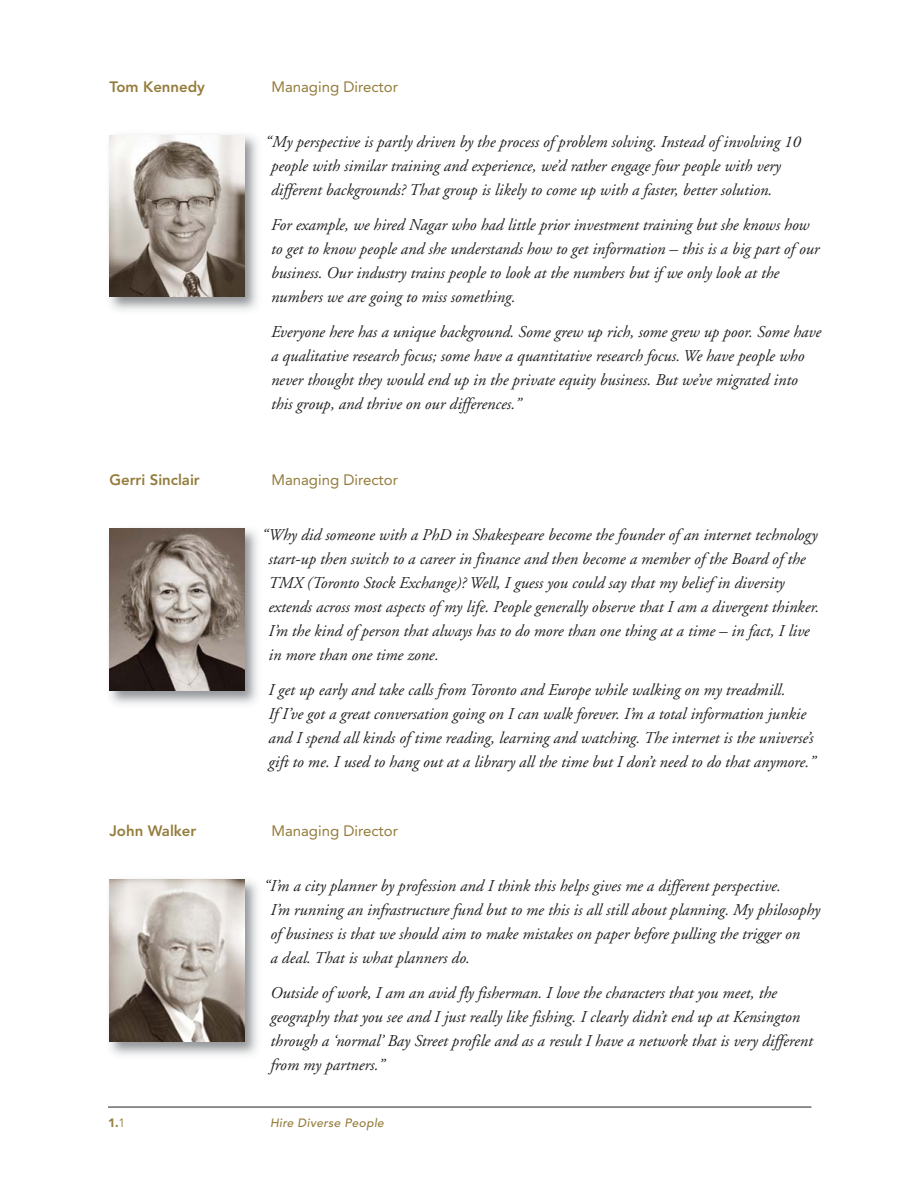
<style>
.page{position:relative;width:918px;height:1188px;background:#fff}
.page>*{position:absolute;margin:0;border:0;box-sizing:border-box;transform-origin:0 0}
.t1{font:italic 16.5px/24px "Adobe Garamond";color:#231f20}
.t2{font:15px "Avenir";color:#947c3b}
.t3{font:800 15px "Avenir";color:#947c3b}
.t4{font:500 12px "Avenir";color:#947c3b}
.t5{font:900 12px "Avenir";color:#947c3b}
.s1{font-weight:400}
</style>
<div class="page">
<img style="left:109px;top:135px;width:149px;height:176px">
<img style="left:110px;top:135px;width:134px;height:162px">
<img style="left:109px;top:528px;width:149px;height:177px">
<img style="left:110px;top:529px;width:134px;height:162px">
<img style="left:109px;top:879px;width:149px;height:177px">
<img style="left:110px;top:880px;width:134px;height:162px">
<hr style="left:108px;top:1107px;width:704px;height:1px;background:#231f20">
<p class="t3" style="left:110px;top:81px;width:97px">Tom Kennedy</p>
<p class="t2" style="left:272px;top:81px;width:128px">Managing Director</p>
<p class="t1" style="left:271px;top:132px;width:531px;text-indent:-6px">“My perspective is partly driven by the process of problem solving. Instead of involving 10 people with similar training and experience, we’d rather engage four people with very different backgrounds? That group is likely to come up with a faster, better solution.</p>
<p class="t1" style="left:271px;top:214px;width:550px">For example, we hired Nagar who had little prior investment training but she knows how to get to know people and she understands how to get information – this is a big part of our business. Our industry trains people to look at the numbers but if we only look at the numbers we are going to miss something.</p>
<p class="t1" style="left:271px;top:321px;width:552px">Everyone here has a unique background. Some grew up rich, some grew up poor. Some have a qualitative research focus; some have a quantitative research focus. We have people who never thought they would end up in the private equity business. But we’ve migrated into this group, and thrive on our differences.”</p>
<p class="t3" style="left:110px;top:474px;width:92px">Gerri Sinclair</p>
<p class="t2" style="left:272px;top:474px;width:128px">Managing Director</p>
<p class="t1" style="left:269px;top:524px;width:552px;text-indent:-7px">“Why did someone with a PhD in Shakespeare become the founder of an internet technology start-up then switch to a career in finance and then become a member of the Board of the TMX (Toronto Stock Exchange)? Well, I guess you could say that my belief in diversity extends across most aspects of my life. People generally observe that I am a divergent thinker.<br>I’m the kind of person that always has to do more than one thing at a time – in fact, I live in more than one time zone.</p>
<p class="t1" style="left:269px;top:679px;width:548px">I get up early and take calls from Toronto and Europe while walking on my treadmill.<br>If I’ve got a great conversation going on I can walk forever. I’m a total information junkie and I spend all kinds of time reading, learning and watching. The internet is the universe’s gift to me. I used to hang out at a library all the time but I don’t need to do that anymore.”</p>
<p class="t3" style="left:110px;top:825px;width:88px">John Walker</p>
<p class="t2" style="left:272px;top:825px;width:128px">Managing Director</p>
<p class="t1" style="left:271px;top:875px;width:551px;text-indent:-7px">“I’m a city planner by profession and I think this helps gives me a different perspective.<br>I’m running an infrastructure fund but to me this is all still about planning. My philosophy of business is that we should aim to make mistakes on paper before pulling the trigger on<br>a deal. That is what planners do.</p>
<p class="t1" style="left:271px;top:982px;width:544px">Outside of work, I am an avid fly fisherman. I love the characters that you meet, the geography that you see and I just really like fishing. I clearly didn’t end up at Kensington through a ‘normal’ Bay Street profile and as a result I have a network that is very different from my partners.”</p>
<p class="t5" style="left:108px;top:1118px;width:19px">1.<span class="s1">1</span></p>
<p class="t4" style="left:270px;top:1118px;width:117px">Hire Diverse People</p>
</div>
